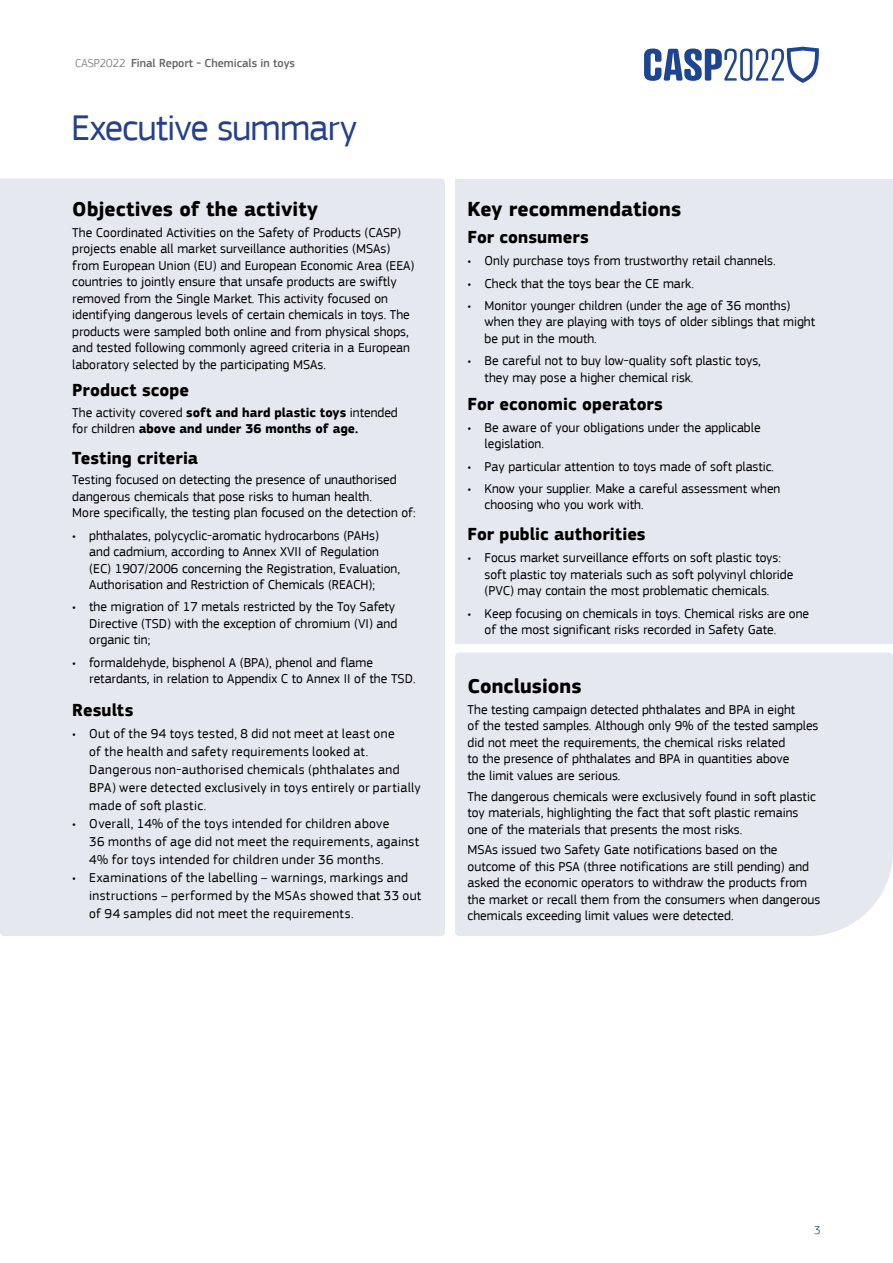
<style>
.page{position:relative;width:893px;height:1263px;background:#fff}
.page>*{position:absolute;margin:0;border:0;box-sizing:border-box;transform-origin:0 0}
.t1{font:37.5px "EC Square Sans Pro";letter-spacing:-.025em;color:#25408f}
.t2{font:700 21px "EC Square Sans Pro";letter-spacing:.005em;color:#000}
.t3{font:700 18px "EC Square Sans Pro";letter-spacing:.005em;color:#000}
.t4{font:13.5px/16.5px "EC Square Sans Pro";color:#000}
.t5{font:13.5px/18px "EC Square Sans Pro";letter-spacing:.025em;color:#000}
.t6{font:700 13.5px/16.5px "EC Square Sans Pro";color:#000}
.t7{font:500 12px "EC Square Sans Pro";color:#636466}
.t8{font:300 12px "EC Square Sans Pro";color:#02405d}
.s1{font-weight:300}
.s2{font-weight:400}
</style>
<div class="page">
<svg style="left:644px;top:47px;width:175px;height:36px"></svg>
<div style="left:0;top:179px;width:445px;height:757px;background:#e6e8ef"></div>
<div style="left:455px;top:179px;width:438px;height:465px;background:#e6e8ef"></div>
<div style="left:455px;top:653px;width:438px;height:283px;background:#e6e8ef"></div>
<p class="t7" style="left:75px;top:56px;width:221px"><span class="s1">CASP2022</span> Final Report - Chemicals in toys</p>
<h1 class="t1" style="left:71px;top:105px;width:287px">Executive summary</h1>
<h2 class="t2" style="left:72px;top:196px;width:247px">Objectives of the activity</h2>
<p class="t4" style="left:72px;top:224px;width:344px">The Coordinated Activities on the Safety of Products (CASP) projects enable all market surveillance authorities (MSAs) from European Union (EU) and European Economic Area (EEA) countries to jointly ensure that unsafe products are swiftly removed from the Single Market. This activity focused on identifying dangerous levels of certain chemicals in toys. The products were sampled both online and from physical shops, and tested following commonly agreed criteria in a European laboratory selected by the participating MSAs.</p>
<h3 class="t3" style="left:72px;top:379px;width:118px">Product scope</h3>
<p class="t6" style="left:72px;top:405px;width:327px"><span class="s2">The activity covered</span> soft and hard plastic toys <span class="s2">intended for children</span> above and under 36 months of age.</p>
<h3 class="t3" style="left:72px;top:447px;width:127px">Testing criteria</h3>
<p class="t4" style="left:72px;top:472px;width:345px">Testing focused on detecting the presence of unauthorised dangerous chemicals that pose risks to human health.<br>More specifically, the testing plan focused on the detection of:</p>
<p class="t4" style="left:89px;top:527px;width:312px;text-indent:-17px">• phthalates, polycyclic-aromatic hydrocarbons (PAHs) and cadmium, according to Annex XVII of Regulation (EC) 1907/2006 concerning the Registration, Evaluation, Authorisation and Restriction of Chemicals (REACH);</p>
<p class="t4" style="left:89px;top:599px;width:309px;text-indent:-17px">• the migration of 17 metals restricted by the Toy Safety<br>Directive (TSD) with the exception of chromium (VI) and organic tin;</p>
<p class="t4" style="left:89px;top:654px;width:328px;text-indent:-17px">• formaldehyde, bisphenol A (BPA), phenol and flame retardants, in relation to Appendix C to Annex II of the TSD.</p>
<h3 class="t3" style="left:72px;top:699px;width:63px">Results</h3>
<p class="t5" style="left:89px;top:725px;width:333px;text-indent:-17px">• Out of the 94 toys tested, 8 did not meet at least one<br>of the health and safety requirements looked at.<br>Dangerous non-authorised chemicals (phthalates and BPA) were detected exclusively in toys entirely or partially made of soft plastic.</p>
<p class="t5" style="left:89px;top:815px;width:331px;text-indent:-17px">• Overall, 14% of the toys intended for children above<br>36 months of age did not meet the requirements, against<br>4% for toys intended for children under 36 months.</p>
<p class="t5" style="left:89px;top:869px;width:334px;text-indent:-17px">• Examinations of the labelling – warnings, markings and instructions – performed by the MSAs showed that 33 out of 94 samples did not meet the requirements.</p>
<h2 class="t2" style="left:468px;top:196px;width:215px">Key recommendations</h2>
<h3 class="t3" style="left:468px;top:226px;width:123px">For consumers</h3>
<p class="t4" style="left:468px;top:253px;width:310px">• Only purchase toys from trustworthy retail channels.</p>
<p class="t4" style="left:468px;top:275px;width:228px">• Check that the toys bear the CE mark.</p>
<p class="t4" style="left:485px;top:297px;width:332px;text-indent:-17px">• Monitor younger children (under the age of 36 months) when they are playing with toys of older siblings that might be put in the mouth.</p>
<p class="t4" style="left:485px;top:352px;width:278px;text-indent:-17px">• Be careful not to buy low-quality soft plastic toys, they may pose a higher chemical risk.</p>
<h3 class="t3" style="left:468px;top:393px;width:197px">For economic operators</h3>
<p class="t4" style="left:485px;top:419px;width:277px;text-indent:-17px">• Be aware of your obligations under the applicable legislation.</p>
<p class="t4" style="left:468px;top:458px;width:308px">• Pay particular attention to toys made of soft plastic.</p>
<p class="t4" style="left:485px;top:480px;width:297px;text-indent:-17px">• Know your supplier. Make a careful assessment when choosing who you work with.</p>
<h3 class="t3" style="left:468px;top:523px;width:180px">For public authorities</h3>
<p class="t4" style="left:485px;top:550px;width:310px;text-indent:-17px">• Focus market surveillance efforts on soft plastic toys: soft plastic toy materials such as soft polyvinyl chloride (PVC) may contain the most problematic chemicals.</p>
<p class="t4" style="left:485px;top:605px;width:326px;text-indent:-17px">• Keep focusing on chemicals in toys. Chemical risks are one of the most significant risks recorded in Safety Gate.</p>
<h2 class="t2" style="left:468px;top:673px;width:116px">Conclusions</h2>
<p class="t4" style="left:468px;top:701px;width:352px">The testing campaign detected phthalates and BPA in eight<br>of the tested samples. Although only 9% of the tested samples did not meet the requirements, the chemical risks related<br>to the presence of phthalates and BPA in quantities above<br>the limit values are serious.</p>
<p class="t4" style="left:468px;top:788px;width:350px">The dangerous chemicals were exclusively found in soft plastic toy materials, highlighting the fact that soft plastic remains one of the materials that presents the most risks.</p>
<p class="t4" style="left:468px;top:842px;width:354px">MSAs issued two Safety Gate notifications based on the outcome of this PSA (three notifications are still pending) and asked the economic operators to withdraw the products from the market or recall them from the consumers when dangerous chemicals exceeding limit values were detected.</p>
<p class="t8" style="left:814px;top:1223px;width:8px">3</p>
</div>
